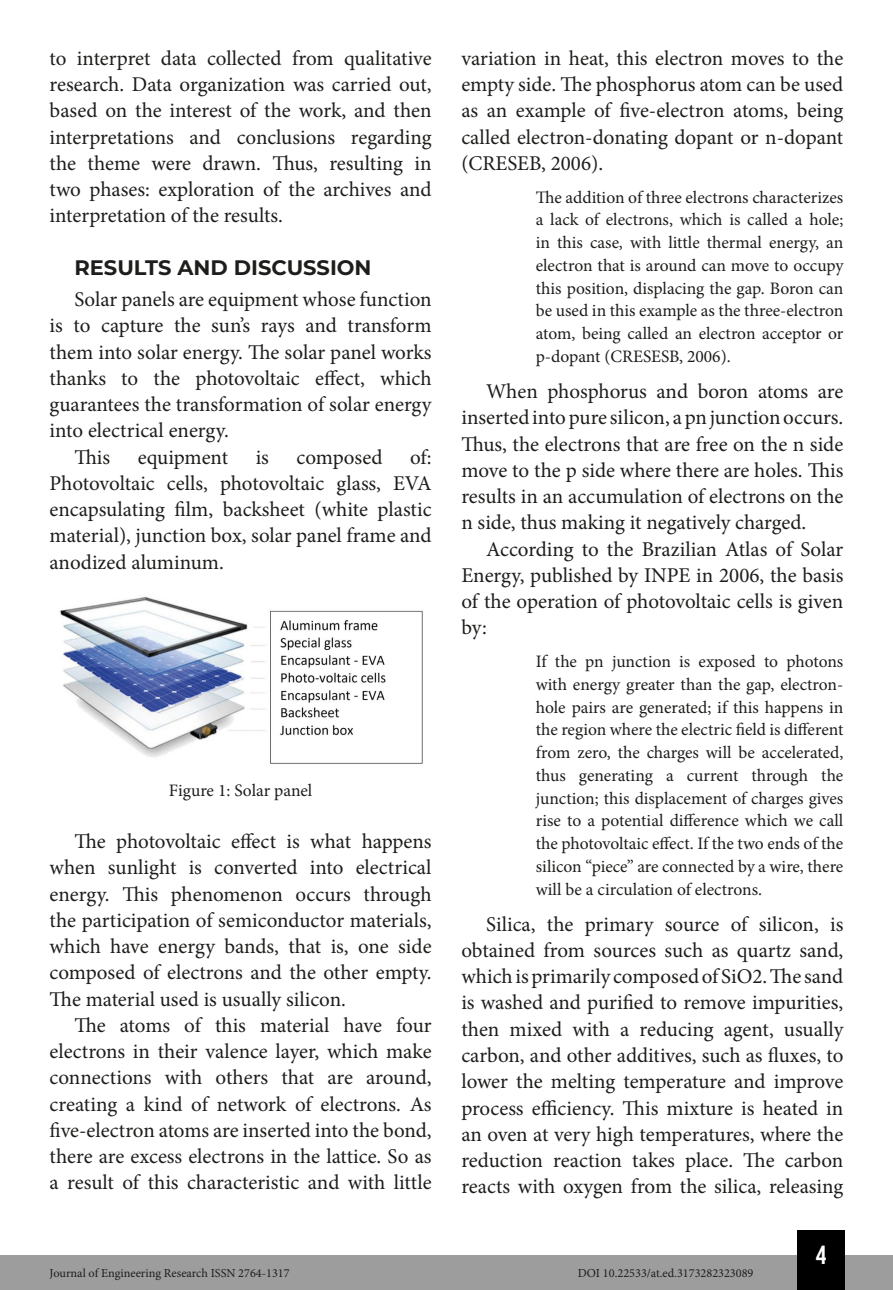
<style>
.page{position:relative;width:893px;height:1290px;background:#fff}
.page>*{position:absolute;margin:0;border:0;box-sizing:border-box;transform-origin:0 0}
.t1{font:26.25px "Bebas Kai";color:#fff}
.t2{font:21px/26.2px "Minion Pro";color:#1d1d1b;text-align:justify}
.t3{font:700 21px "Montserrat";color:#1d1d1b}
.t4{font:17.5px/22.8px "Minion Pro";color:#1d1d1b;text-align:justify}
.t5{font:12.25px "Minion Pro";color:#1d1d1b}
</style>
<div class="page">
<div style="left:0;top:1255px;width:893px;height:35px;background:#9d9d9d"></div>
<div style="left:797px;top:1230px;width:48px;height:60px;background:#000"></div>
<img style="left:60px;top:596px;width:363px;height:168px">
<p class="t2" style="left:50px;top:45px;width:384px">to interpret data collected from qualitative research. Data organization was carried out, based on the interest of the work, and then interpretations and conclusions regarding the theme were drawn. Thus, resulting in two phases: exploration of the archives and interpretation of the results.</p>
<p class="t3" style="left:74px;top:252px;width:299px">RESULTS AND DISCUSSION</p>
<p class="t2" style="left:74px;top:286px;width:359px">Solar panels are equipment whose function</p>
<p class="t2" style="left:50px;top:313px;width:383px">is to capture the sun’s rays and transform</p>
<p class="t2" style="left:50px;top:339px;width:383px">them into solar energy. The solar panel works</p>
<p class="t2" style="left:50px;top:365px;width:383px">thanks to the photovoltaic effect, which</p>
<p class="t2" style="left:50px;top:391px;width:383px">guarantees the transformation of solar energy</p>
<p class="t2" style="left:50px;top:418px;width:181px">into electrical energy.</p>
<p class="t2" style="left:74px;top:444px;width:37px">This</p>
<p class="t2" style="left:138px;top:444px;width:92px">equipment</p>
<p class="t2" style="left:256px;top:444px;width:15px">is</p>
<p class="t2" style="left:297px;top:444px;width:88px">composed</p>
<p class="t2" style="left:50px;top:444px;width:383px;text-indent:361px">of:<br>Photovoltaic cells, photovoltaic glass, EVA encapsulating film, backsheet (white plastic material), junction box, solar panel frame and anodized aluminum.</p>
<p class="t4" style="left:169px;top:779px;width:145px">Figure 1: Solar panel</p>
<p class="t2" style="left:50px;top:828px;width:383px;text-indent:25px">The photovoltaic effect is what happens when sunlight is converted into electrical energy. This phenomenon occurs through the participation of semiconductor materials, which have energy bands, that is, one side composed of electrons and the other empty.<br>The material used is usually silicon.</p>
<p class="t2" style="left:50px;top:1012px;width:384px;text-indent:25px">The atoms of this material have four electrons in their valence layer, which make connections with others that are around, creating a kind of network of electrons. As five-electron atoms are inserted into the bond, there are excess electrons in the lattice. So as a result of this characteristic and with little</p>
<p class="t2" style="left:461px;top:45px;width:383px">variation in heat, this electron moves to the empty side. The phosphorus atom can be used as an example of five-electron atoms, being called electron-donating dopant or n-dopant (CRESEB, 2006).</p>
<p class="t4" style="left:536px;top:186px;width:309px">The addition of three electrons characterizes a lack of electrons, which is called a hole; in this case, with little thermal energy, an electron that is around can move to occupy this position, displacing the gap. Boron can be used in this example as the three-electron atom, being called an electron acceptor or p-dopant (CRESESB, 2006).</p>
<p class="t2" style="left:461px;top:378px;width:384px;text-indent:25px">When phosphorus and boron atoms are inserted into pure silicon, a pn junction occurs.<br>Thus, the electrons that are free on the n side move to the p side where there are holes. This results in an accumulation of electrons on the n side, thus making it negatively charged.</p>
<p class="t2" style="left:461px;top:536px;width:384px;text-indent:25px">According to the Brazilian Atlas of Solar Energy, published by INPE in 2006, the basis of the operation of photovoltaic cells is given by:</p>
<p class="t4" style="left:536px;top:650px;width:309px">If the pn junction is exposed to photons with energy greater than the gap, electron&shy;hole pairs are generated; if this happens in the region where the electric field is different from zero, the charges will be accelerated, thus generating a current through the junction; this displacement of charges gives rise to a potential difference which we call the photovoltaic effect. If the two ends of the silicon “piece” are connected by a wire, there will be a circulation of electrons.</p>
<p class="t2" style="left:461px;top:911px;width:384px;text-indent:25px">Silica, the primary source of silicon, is obtained from sources such as quartz sand, which is primarily composed of SiO2. The sand is washed and purified to remove impurities, then mixed with a reducing agent, usually carbon, and other additives, such as fluxes, to lower the melting temperature and improve process efficiency. This mixture is heated in an oven at very high temperatures, where the reduction reaction takes place. The carbon reacts with oxygen from the silica, releasing</p>
<p class="t1" style="left:816px;top:1241px;width:12px">4</p>
<p class="t5" style="left:50px;top:1265px;width:242px">Journal of Engineering Research ISSN 2764-1317</p>
<p class="t5" style="left:578px;top:1265px;width:177px">DOI 10.22533/at.ed.3173282323089</p>
</div>
